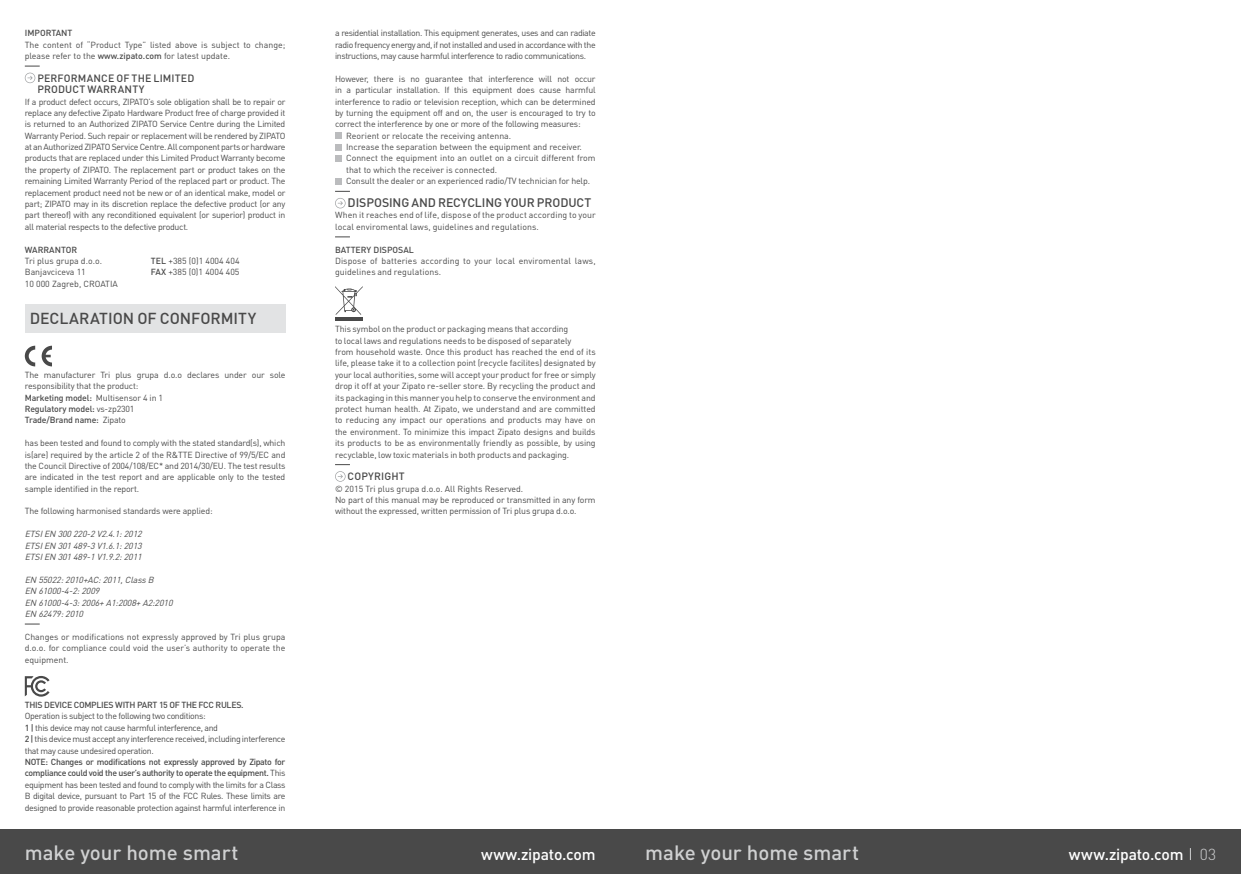
<style>
.page{position:relative;width:1241px;height:874px;background:#fff}
.page>*{position:absolute;margin:0;border:0;box-sizing:border-box;transform-origin:0 0}
.t1{font:500 20.47px "DIN Pro";color:#cfd0d1}
.t2{font:500 15.75px "DIN Pro";letter-spacing:-.015em;color:#fff}
.t3{font:500 15.75px "DIN Pro";letter-spacing:-.005em;color:#494949}
.t4{font:500 12.25px "DIN Pro";letter-spacing:-.005em;color:#494949}
.t5{font:500 10.5px/11.4px "DIN Pro";letter-spacing:.015em;color:#494949}
.t6{font:8.75px/11.4px "DIN Pro";letter-spacing:-.015em;color:#494949;text-align:justify}
.t7{font:8.75px/11.4px "DIN Pro";letter-spacing:-.04em;color:#494949}
.t8{font:italic 8.75px/11.4px "DIN Pro";color:#494949;text-align:justify}
.t9{font:8.75px/11.4px "DIN Pro";letter-spacing:.01em;color:#494949}
.t10{font:8.75px/11.4px "DIN Pro";letter-spacing:.005em;color:#494949}
.t11{font:500 8.75px "DIN Pro";letter-spacing:-.03em;color:#494949}
.t12{font:500 8.75px "DIN Pro";color:#494949}
.s1{font-weight:500}
.s2{font-weight:300;color:#cfd0d1}
</style>
<div class="page">
<svg style="left:25px;top:66px;width:15px;height:1px"></svg>
<svg style="left:25px;top:73px;width:10px;height:10px"></svg>
<div style="left:25px;top:304px;width:260px;height:28px;background:#e2e3e4"></div>
<svg style="left:25px;top:345px;width:27px;height:21px"></svg>
<svg style="left:25px;top:623px;width:15px;height:1px"></svg>
<svg style="left:25px;top:676px;width:25px;height:20px"></svg>
<div style="left:335px;top:132px;width:6px;height:7px;background:#bbbcbe"></div>
<svg style="left:335px;top:144px;width:6px;height:17px"></svg>
<svg style="left:335px;top:178px;width:6px;height:6px"></svg>
<svg style="left:335px;top:191px;width:15px;height:1px"></svg>
<svg style="left:335px;top:198px;width:10px;height:10px"></svg>
<svg style="left:335px;top:236px;width:15px;height:1px"></svg>
<svg style="left:335px;top:286px;width:28px;height:29px"></svg>
<hr style="left:335px;top:317px;width:28px;height:4px;background:#494949">
<svg style="left:335px;top:464px;width:15px;height:1px"></svg>
<svg style="left:335px;top:471px;width:10px;height:10px"></svg>
<div style="left:0;top:829px;width:1240px;height:44px;background:#494949"></div>
<p class="t12" style="left:25px;top:27px;width:49px">IMPORTANT</p>
<p class="t6" style="left:25px;top:38px;width:262px">The content of “Product Type” listed above is subject to change; please refer to the <span class="s1">www.zipato.com</span> for latest update.</p>
<p class="t5" style="left:37px;top:72px;width:158px">PERFORMANCE OF THE LIMITED<br>PRODUCT WARRANTY</p>
<p class="t6" style="left:25px;top:95px;width:262px">If a product defect occurs, ZIPATO’s sole obligation shall be to repair or replace any defective Zipato Hardware Product free of charge provided it is returned to an Authorized ZIPATO Service Centre during the Limited Warranty Period. Such repair or replacement will be rendered by ZIPATO at an Authorized ZIPATO Service Centre. All component parts or hardware products that are replaced under this Limited Product Warranty become the property of ZIPATO. The replacement part or product takes on the remaining Limited Warranty Period of the replaced part or product. The replacement product need not be new or of an identical make, model or part; ZIPATO may in its discretion replace the defective product (or any part thereof) with any reconditioned equivalent (or superior) product in all material respects to the defective product.</p>
<p class="t12" style="left:25px;top:243px;width:54px">WARRANTOR</p>
<p class="t6" style="left:25px;top:254px;width:79px">Tri plus grupa d.o.o.</p>
<p class="t6" style="left:151px;top:254px;width:90px"><span class="s1">TEL</span> +385 (0)1 4004 404</p>
<p class="t6" style="left:25px;top:266px;width:62px">Banjavciceva 11</p>
<p class="t6" style="left:151px;top:266px;width:90px"><span class="s1">FAX</span> +385 (0)1 4004 405</p>
<p class="t6" style="left:25px;top:277px;width:95px">10 000 Zagreb, CROATIA</p>
<h2 class="t3" style="left:30px;top:307px;width:228px">DECLARATION OF CONFORMITY</h2>
<p class="t6" style="left:25px;top:368px;width:262px;text-align:left">The manufacturer Tri plus grupa d.o.o declares under our sole responsibility that the product:<br><span class="s1">Marketing model:</span> Multisensor 4 in 1<br><span class="s1">Regulatory model:</span> vs-zp2301<br><span class="s1">Trade/Brand name:</span> Zipato</p>
<p class="t6" style="left:25px;top:436px;width:262px">has been tested and found to comply with the stated standard(s), which is(are) required by the article 2 of the R&amp;TTE Directive of 99/5/EC and the Council Directive of 2004/108/EC* and 2014/30/EU. The test results are indicated in the test report and are applicable only to the tested sample identified in the report.</p>
<p class="t6" style="left:25px;top:505px;width:189px">The following harmonised standards were applied:</p>
<p class="t8" style="left:25px;top:527px;width:121px">ETSIEN 300220-2V2.4.1:2012<br>ETSIEN 301489-3V1.6.1:2013<br>ETSIEN 301489-1V1.9.2:2011</p>
<p class="t8" style="left:25px;top:573px;width:152px;text-align:left">EN 55022:2010+AC:2011,ClassB<br>EN 61000-4-2:2009<br>EN 61000-4-3:2006+A1:2008+A2:2010<br>EN 62479:2010</p>
<p class="t6" style="left:25px;top:630px;width:262px">Changes or modifications not expressly approved by Tri plus grupa d.o.o. for compliance could void the user’s authority to operate the equipment.</p>
<p class="t11" style="left:25px;top:698px;width:220px">THIS DEVICE COMPLIES WITH PART 15 OF THE FCC RULES.</p>
<p class="t7" style="left:25px;top:709px;width:262px">Operation is subject to the following two conditions:<br><span class="s1">1 |</span> this device may not cause harmful interference, and<br><span class="s1">2 |</span> this device must accept any interference received, including interference that may cause undesired operation.</p>
<p class="t6" style="left:25px;top:755px;width:262px"><span class="s1">NOTE: Changes or modifications not expressly approved by Zipato for compliance could void the user’s authority to operate the equipment.</span> This equipment has been tested and found to comply with the limits for a Class B digital device, pursuant to Part 15 of the FCC Rules. These limits are designed to provide reasonable protection against harmful interference in</p>
<p class="t6" style="left:335px;top:27px;width:262px">a residential installation. This equipment generates, uses and can radiate radio frequency energy and, if not installed and used in accordance with the instructions, may cause harmful interference to radio communications.</p>
<p class="t6" style="left:335px;top:72px;width:262px">However, there is no guarantee that interference will not occur</p>
<p class="t6" style="left:335px;top:84px;width:262px">in a particular installation. If this equipment does cause harmful</p>
<p class="t6" style="left:335px;top:95px;width:262px">interference to radio or television reception, which can be determined</p>
<p class="t6" style="left:335px;top:107px;width:262px">by turning the equipment off and on, the user is encouraged to try to</p>
<p class="t6" style="left:335px;top:118px;width:247px">correct the interference by one or more of the following measures:</p>
<p class="t6" style="left:346px;top:129px;width:167px">Reorient or relocate the receiving antenna.</p>
<p class="t6" style="left:346px;top:141px;width:237px">Increase the separation between the equipment and receiver.</p>
<p class="t6" style="left:346px;top:152px;width:251px">Connect the equipment into an outlet on a circuit different from</p>
<p class="t6" style="left:346px;top:163px;width:152px">that to which the receiver is connected.</p>
<p class="t6" style="left:346px;top:175px;width:245px">Consult the dealer or an experienced radio/TV technician for help.</p>
<h3 class="t4" style="left:347px;top:194px;width:245px">DISPOSING AND RECYCLING YOUR PRODUCT</h3>
<p class="t9" style="left:335px;top:209px;width:262px">When it reaches end of life, dispose of the product according to your local enviromental laws, guidelines and regulations.</p>
<p class="t12" style="left:335px;top:243px;width:80px">BATTERY DISPOSAL</p>
<p class="t10" style="left:335px;top:254px;width:262px">Dispose of batteries according to your local enviromental laws, guidelines and regulations.</p>
<p class="t6" style="left:335px;top:323px;width:262px;text-align:left">This symbol on the product or packaging means that according<br>to local laws and regulations needs to be disposed of separately<br>from household waste. Once this product has reached the end of its life, please take it to a collection point (recycle facilites) designated by your local authorities, some will accept your product for free or simply drop it off at your Zipato re-seller store. By recycling the product and its packaging in this manner you help to conserve the environment and protect human health. At Zipato, we understand and are committed to reducing any impact our operations and products may have on the environment. To minimize this impact Zipato designs and builds its products to be as environmentally friendly as possible, by using recyclable, low toxic materials in both products and packaging.</p>
<p class="t5" style="left:347px;top:470px;width:59px">COPYRIGHT</p>
<p class="t6" style="left:335px;top:482px;width:262px;text-align:left">© 2015 Tri plus grupa d.o.o. All Rights Reserved.<br>No part of this manual may be reproduced or transmitted in any form without the expressed, written permission of Tri plus grupa d.o.o.</p>
<h1 class="t1" style="left:25px;top:838px;width:215px">make your home smart</h1>
<h2 class="t2" style="left:481px;top:843px;width:116px">www.zipato.com</h2>
<h1 class="t1" style="left:645px;top:838px;width:215px">make your home smart</h1>
<h2 class="t2" style="left:1068px;top:843px;width:149px">www.zipato.com <span class="s2">03</span></h2>
</div>
